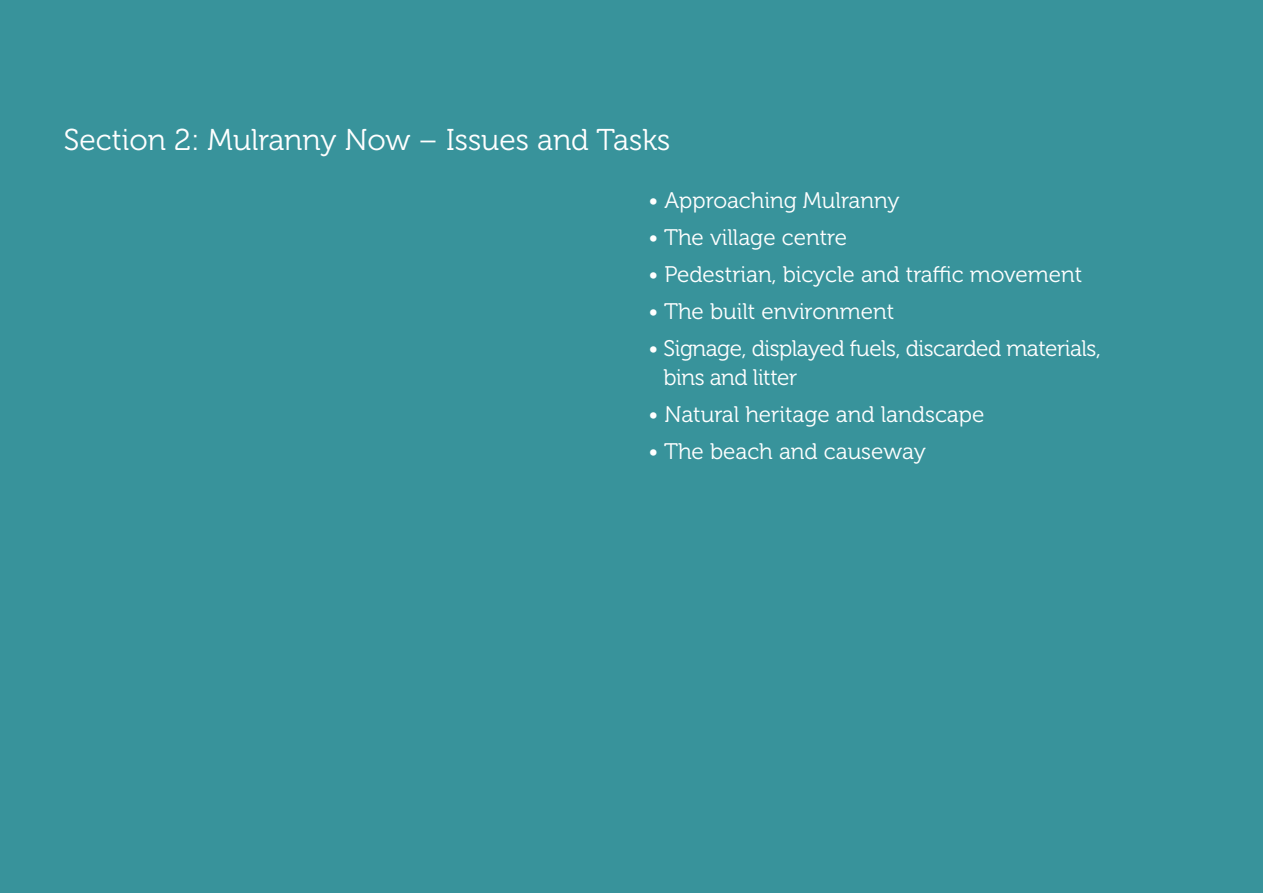
<style>
.page{position:relative;width:1263px;height:893px;background:#38939b}
.page>*{position:absolute;margin:0;border:0;box-sizing:border-box;transform-origin:0 0}
.t1{font:30px "Museo 300";color:#fff}
.t2{font:22.5px "Museo 300";color:#fff}
.t3{font:22.5px/28.5px "Museo 300";letter-spacing:-.02em;color:#fff}
</style>
<div class="page">
<h1 class="t1" style="left:64px;top:124px;width:608px">Section 2: Mulranny Now – Issues and Tasks</h1>
<p class="t2" style="left:648px;top:188px;width:253px">• Approaching Mulranny</p>
<p class="t2" style="left:648px;top:225px;width:200px">• The village centre</p>
<p class="t2" style="left:648px;top:262px;width:435px">• Pedestrian, bicycle and traffic movement</p>
<p class="t2" style="left:648px;top:299px;width:247px">• The built environment</p>
<p class="t3" style="left:664px;top:335px;width:439px;text-indent:-15px">• Signage, displayed fuels, discarded materials, bins and litter</p>
<p class="t2" style="left:648px;top:402px;width:337px">• Natural heritage and landscape</p>
<p class="t2" style="left:648px;top:439px;width:279px">• The beach and causeway</p>
</div>
